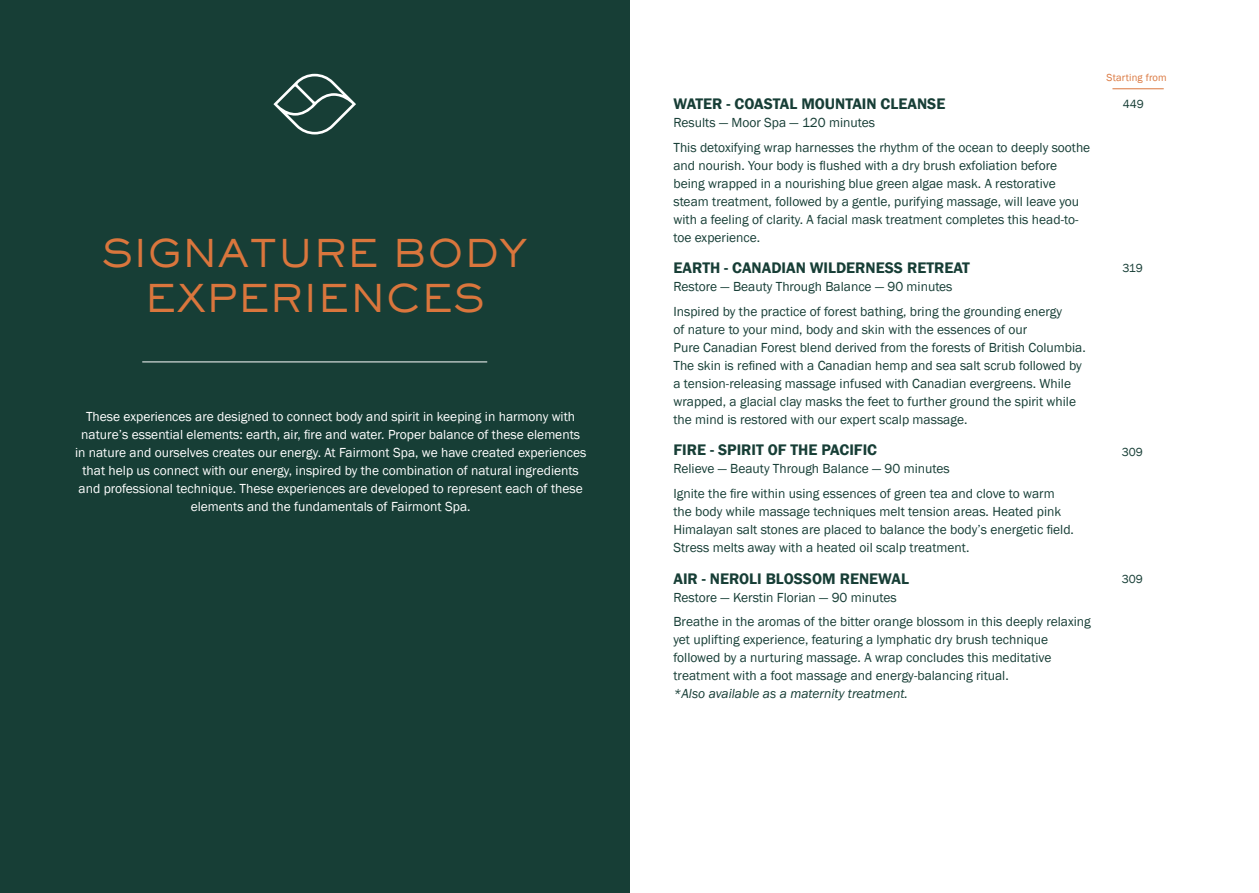
<style>
.page{position:relative;width:1259px;height:893px;background:#fff}
.page>*{position:absolute;margin:0;border:0;box-sizing:border-box;transform-origin:0 0}
.t1{font:37.5px/45px "Sackers Gothic Medium AT";color:#da763d;text-align:center}
.t2{font:600 15.75px "Franklin Gothic";color:#173e36}
.t3{font:13.5px/18px "Franklin Gothic";color:#173e36}
.t4{font:13.5px/18px "Franklin Gothic";color:#fff;text-align:center}
.t5{font:italic 13.5px "Franklin Gothic";color:#173e36}
.t6{font:12px "Franklin Gothic";color:#173e36}
.t7{font:10.5px "Franklin Gothic";letter-spacing:.015em;color:#da763d}
</style>
<div class="page">
<div style="left:0;top:0;width:629px;height:893px;background:#173e36"></div>
<svg style="left:273px;top:74px;width:83px;height:60px"></svg>
<hr style="left:142px;top:362px;width:345px;height:1px;background:#fff">
<hr style="left:1112px;top:89px;width:51px;height:1px;background:#da763d">
<h1 class="t1" style="left:102px;top:229px;width:427px">SIGNATURE BODY<br>EXPERIENCES</h1>
<p class="t4" style="left:75px;top:408px;width:513px">These experiences are designed to connect body and spirit in keeping in harmony with nature’s essential elements: earth, air, fire and water. Proper balance of these elements in nature and ourselves creates our energy. At Fairmont Spa, we have created experiences that help us connect with our energy, inspired by the combination of natural ingredients and professional technique. These experiences are developed to represent each of these elements and the fundamentals of Fairmont Spa.</p>
<p class="t2" style="left:673px;top:94px;width:273px">WATER - COASTAL MOUNTAIN CLEANSE</p>
<p class="t3" style="left:673px;top:110px;width:418px;line-height:24.8px">Results — Moor Spa — 120 minutes<br>This detoxifying wrap harnesses the rhythm of the ocean to deeply soothe</p>
<p class="t3" style="left:673px;top:156px;width:407px">and nourish. Your body is flushed with a dry brush exfoliation before being wrapped in a nourishing blue green algae mask. A restorative steam treatment, followed by a gentle, purifying massage, will leave you with a feeling of clarity. A facial mask treatment completes this head-to&shy;toe experience.</p>
<p class="t2" style="left:673px;top:258px;width:298px">EARTH - CANADIAN WILDERNESS RETREAT</p>
<p class="t3" style="left:673px;top:274px;width:390px;line-height:24.8px">Restore — Beauty Through Balance — 90 minutes<br>Inspired by the practice of forest bathing, bring the grounding energy</p>
<p class="t3" style="left:673px;top:321px;width:414px">of nature to your mind, body and skin with the essences of our<br>Pure Canadian Forest blend derived from the forests of British Columbia.<br>The skin is refined with a Canadian hemp and sea salt scrub followed by a tension-releasing massage infused with Canadian evergreens. While wrapped, a glacial clay masks the feet to further ground the spirit while the mind is restored with our expert scalp massage.</p>
<p class="t2" style="left:673px;top:440px;width:205px">FIRE - SPIRIT OF THE PACIFIC</p>
<p class="t3" style="left:673px;top:457px;width:383px;line-height:24.8px">Relieve — Beauty Through Balance — 90 minutes<br>Ignite the fire within using essences of green tea and clove to warm</p>
<p class="t3" style="left:673px;top:503px;width:402px">the body while massage techniques melt tension areas. Heated pink<br>Himalayan salt stones are placed to balance the body’s energetic field.<br>Stress melts away with a heated oil scalp treatment.</p>
<p class="t2" style="left:673px;top:569px;width:237px">AIR - NEROLI BLOSSOM RENEWAL</p>
<p class="t3" style="left:673px;top:585px;width:419px;line-height:24.8px">Restore — Kerstin Florian — 90 minutes<br>Breathe in the aromas of the bitter orange blossom in this deeply relaxing</p>
<p class="t3" style="left:673px;top:631px;width:379px">yet uplifting experience, featuring a lymphatic dry brush technique followed by a nurturing massage. A wrap concludes this meditative treatment with a foot massage and energy-balancing ritual.</p>
<p class="t5" style="left:673px;top:685px;width:236px">*Also available as a maternity treatment.</p>
<p class="t7" style="left:1106px;top:71px;width:61px">Starting from</p>
<p class="t6" style="left:1122px;top:96px;width:23px">449</p>
<p class="t6" style="left:1122px;top:260px;width:22px">319</p>
<p class="t6" style="left:1121px;top:444px;width:23px">309</p>
<p class="t6" style="left:1121px;top:571px;width:23px">309</p>
</div>
